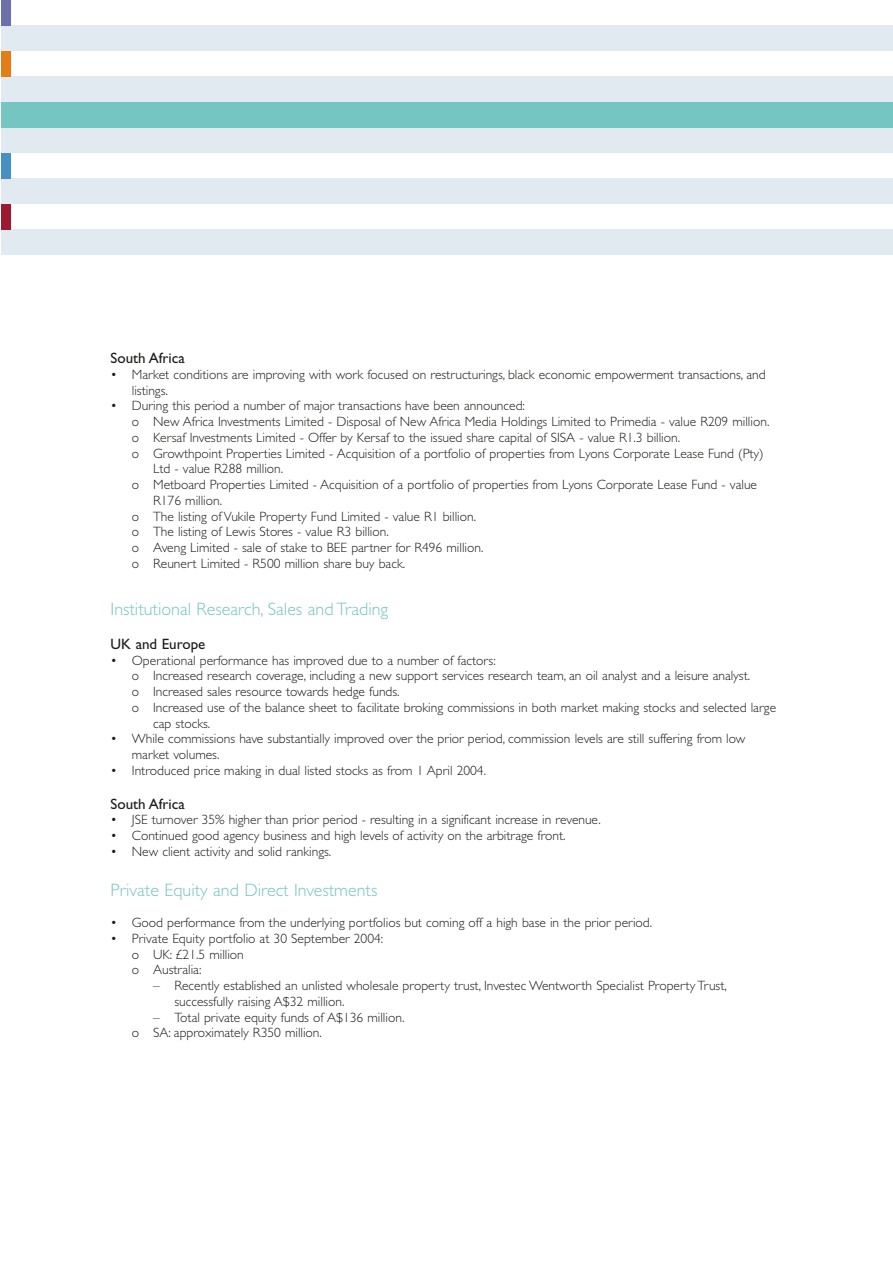
<style>
.page{position:relative;width:893px;height:1263px;background:#fff}
.page>*{position:absolute;margin:0;border:0;box-sizing:border-box;transform-origin:0 0}
.t1{font:300 18px "Gill Sans";color:#75c5c3}
.t2{font:15px "Gill Sans";color:#1c1c1a}
.t3{font:300 13.5px/15.8px "Gill Sans";color:#1c1c1a}
</style>
<div class="page">
<div style="left:1px;top:26px;width:891px;height:25px;background:#e0eaf0"></div>
<div style="left:1px;top:77px;width:891px;height:25px;background:#e0eaf0"></div>
<div style="left:1px;top:128px;width:891px;height:25px;background:#e0eaf0"></div>
<div style="left:1px;top:179px;width:891px;height:25px;background:#e0eaf0"></div>
<div style="left:1px;top:230px;width:891px;height:25px;background:#e0eaf0"></div>
<div style="left:1px;top:0;width:10px;height:26px;background:#6d6faa"></div>
<div style="left:1px;top:51px;width:10px;height:26px;background:#e47d16"></div>
<div style="left:1px;top:102px;width:891px;height:26px;background:#75c5c3"></div>
<div style="left:1px;top:153px;width:10px;height:26px;background:#4591c4"></div>
<div style="left:1px;top:204px;width:10px;height:26px;background:#9d1930"></div>
<p class="t2" style="left:111px;top:353px;width:76px">South Africa</p>
<p class="t3" style="left:132px;top:368px;width:635px;text-indent:-21px">• Market conditions are improving with work focused on restructurings, black economic empowerment transactions, and listings.</p>
<p class="t3" style="left:111px;top:399px;width:416px">• During this period a number of major transactions have been announced:</p>
<p class="t3" style="left:132px;top:415px;width:639px">o New Africa Investments Limited - Disposal of New Africa Media Holdings Limited to Primedia - value R209 million.</p>
<p class="t3" style="left:132px;top:431px;width:549px">o Kersaf Investments Limited - Offer by Kersaf to the issued share capital of SISA - value R1.3 billion.</p>
<p class="t3" style="left:132px;top:447px;width:633px">o Growthpoint Properties Limited - Acquisition of a portfolio of properties from Lyons Corporate Lease Fund (Pty)</p>
<p class="t3" style="left:153px;top:462px;width:132px">Ltd - value R288 million.</p>
<p class="t3" style="left:132px;top:478px;width:626px">o Metboard Properties Limited - Acquisition of a portfolio of properties from Lyons Corporate Lease Fund - value</p>
<p class="t3" style="left:153px;top:494px;width:70px">R176 million.</p>
<p class="t3" style="left:132px;top:510px;width:346px">o The listing of Vukile Property Fund Limited - value R1 billion.</p>
<p class="t3" style="left:132px;top:525px;width:258px">o The listing of Lewis Stores - value R3 billion.</p>
<p class="t3" style="left:132px;top:541px;width:353px">o Aveng Limited - sale of stake to BEE partner for R496 million.</p>
<p class="t3" style="left:132px;top:557px;width:275px">o Reunert Limited - R500 million share buy back.</p>
<h1 class="t1" style="left:111px;top:603px;width:279px">Institutional Research, Sales and Trading</h1>
<p class="t2" style="left:111px;top:639px;width:96px">UK and Europe</p>
<p class="t3" style="left:111px;top:654px;width:386px">• Operational performance has improved due to a number of factors:</p>
<p class="t3" style="left:132px;top:669px;width:619px">o Increased research coverage, including a new support services research team, an oil analyst and a leisure analyst.</p>
<p class="t3" style="left:132px;top:685px;width:269px">o Increased sales resource towards hedge funds.</p>
<p class="t3" style="left:132px;top:701px;width:645px">o Increased use of the balance sheet to facilitate broking commissions in both market making stocks and selected large</p>
<p class="t3" style="left:153px;top:717px;width:59px">cap stocks.</p>
<p class="t3" style="left:132px;top:732px;width:615px;text-indent:-21px">• While commissions have substantially improved over the prior period, commission levels are still suffering from low market volumes.</p>
<p class="t3" style="left:111px;top:764px;width:377px">• Introduced price making in dual listed stocks as from 1 April 2004.</p>
<p class="t2" style="left:111px;top:798px;width:76px">South Africa</p>
<p class="t3" style="left:111px;top:813px;width:491px">• JSE turnover 35% higher than prior period - resulting in a significant increase in revenue.</p>
<p class="t3" style="left:111px;top:829px;width:456px">• Continued good agency business and high levels of activity on the arbitrage front.</p>
<p class="t3" style="left:111px;top:845px;width:222px">• New client activity and solid rankings.</p>
<h1 class="t1" style="left:111px;top:883px;width:268px">Private Equity and Direct Investments</h1>
<p class="t3" style="left:111px;top:916px;width:543px">• Good performance from the underlying portfolios but coming off a high base in the prior period.</p>
<p class="t3" style="left:132px;top:932px;width:253px;text-indent:-21px">• Private Equity portfolio at 30 September 2004: o UK: £21.5 million<br>o Australia:</p>
<p class="t3" style="left:174px;top:979px;width:554px;text-indent:-21px">– Recently established an unlisted wholesale property trust, Investec Wentworth Specialist Property Trust, successfully raising A$32 million.</p>
<p class="t3" style="left:132px;top:1011px;width:274px;text-indent:21px">– Total private equity funds of A$136 million. o SA: approximately R350 million.</p>
</div>
